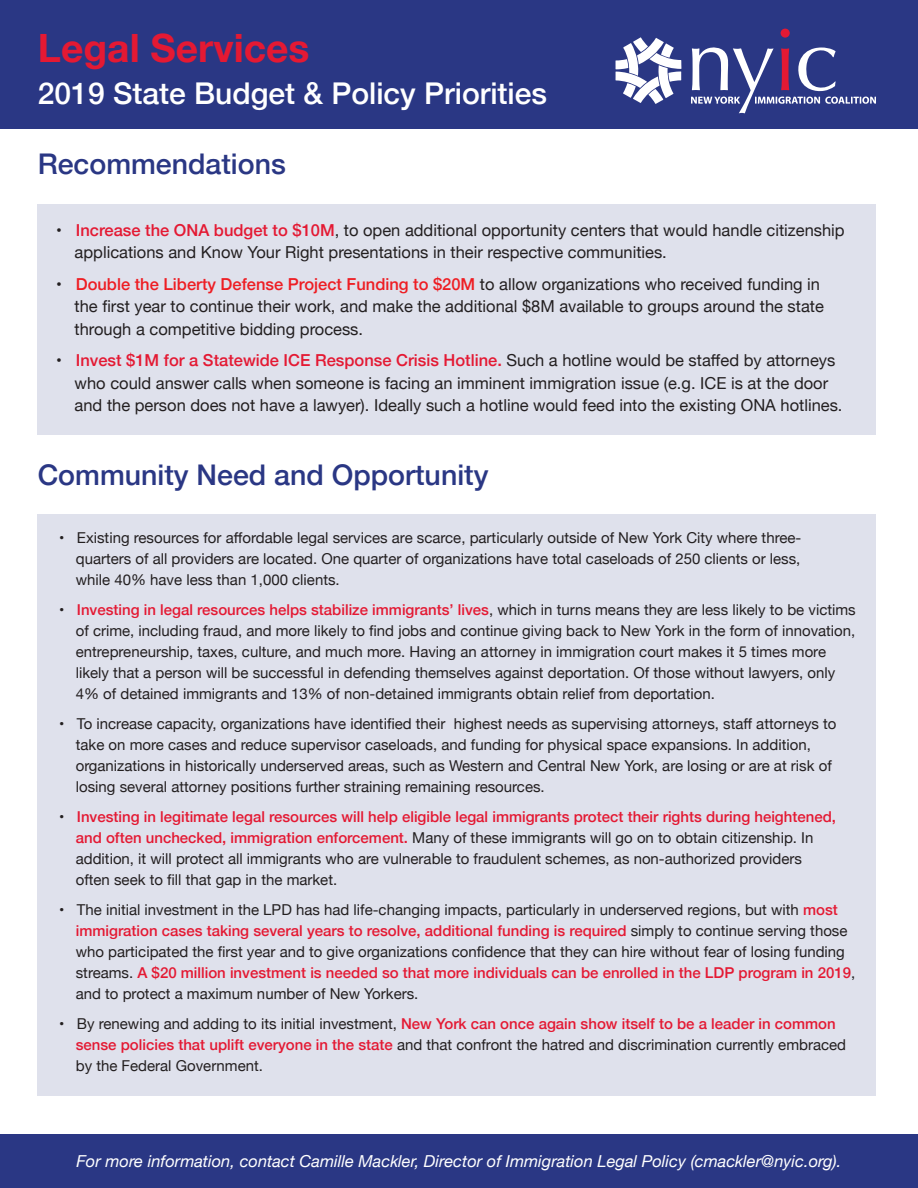
<style>
.page{position:relative;width:918px;height:1188px;background:#fff}
.page>*{position:absolute;margin:0;border:0;box-sizing:border-box;transform-origin:0 0}
.t1{font:700 39px "Helvetica Neue";color:#e41933}
.t2{font:500 30px "Helvetica Neue";color:#fff}
.t3{font:500 28.5px "Helvetica Neue";color:#2a3784}
.t4{font:16.5px/22.5px "Helvetica Neue";color:#231f20}
.t5{font:italic 16.5px "Helvetica Neue";color:#fff}
.t6{font:15px/21px "Helvetica Neue";color:#231f20}
.s1{font-weight:700}
.s2{font-weight:500;color:#e41933}
.s3{font-weight:500;color:#ee1d23}
</style>
<div class="page">
<div style="left:0;top:0;width:918px;height:128px;background:#2a3784"></div>
<svg style="left:616px;top:37px;width:65px;height:67px"></svg>
<div style="left:781px;top:29px;width:9px;height:9px;background:#e41933;border-radius:50%"></div>
<svg style="left:691px;top:47px;width:185px;height:66px"></svg>
<div style="left:0;top:1135px;width:918px;height:53px;background:#2a3784"></div>
<div style="left:38px;top:204px;width:838px;height:230px;background:#dfe1ec"></div>
<div style="left:38px;top:515px;width:838px;height:581px;background:#dfe1ec"></div>
<h1 class="t1" style="left:38px;top:18px;width:273px">Legal Services</h1>
<h2 class="t2" style="left:38px;top:69px;width:511px">2019 State Budget &amp; Policy Priorities</h2>
<h3 class="t3" style="left:38px;top:141px;width:250px">Recommendations</h3>
<p class="t4" style="left:75px;top:220px;width:772px;text-indent:-18px"><span class="s1">•</span> <span class="s2">Increase the ONA budget to $10M</span>, to open additional opportunity centers that would handle citizenship applications and Know Your Right presentations in their respective communities.</p>
<p class="t4" style="left:75px;top:274px;width:751px;text-indent:-18px"><span class="s1">•</span> <span class="s3">Double the Liberty Defense Project Funding to $20M</span> to allow organizations who received funding in the first year to continue their work, and make the additional $8M available to groups around the state through a competitive bidding process.</p>
<p class="t4" style="left:75px;top:350px;width:769px;text-indent:-18px"><span class="s1">•</span> <span class="s2">Invest $1M for a Statewide ICE Response Crisis Hotline.</span> Such a hotline would be staffed by attorneys who could answer calls when someone is facing an imminent immigration issue (e.g. ICE is at the door and the person does not have a lawyer). Ideally such a hotline would feed into the existing ONA hotlines.</p>
<h3 class="t3" style="left:38px;top:452px;width:452px">Community Need and Opportunity</h3>
<p class="t6" style="left:76px;top:528px;width:727px;text-align:justify;text-indent:-17px"><span class="s1">•</span> Existing resources for affordable legal services are scarce, particularly outside of New York City where three&shy;quarters of all providers are located. One quarter of organizations have total caseloads of 250 clients or less, while 40% have less than 1,000 clients.</p>
<p class="t6" style="left:76px;top:600px;width:781px;text-indent:-17px"><span class="s1">•</span> <span class="s2">Investing in legal resources helps stabilize immigrants’ lives</span>, which in turns means they are less likely to be victims of crime, including fraud, and more likely to find jobs and continue giving back to New York in the form of innovation, entrepreneurship, taxes, culture, and much more. Having an attorney in immigration court makes it 5 times more likely that a person will be successful in defending themselves against deportation. Of those without lawyers, only 4% of detained immigrants and 13% of non-detained immigrants obtain relief from deportation.</p>
<p class="t6" style="left:76px;top:714px;width:762px;text-indent:-17px"><span class="s1">•</span> To increase capacity, organizations have identified their highest needs as supervising attorneys, staff attorneys to take on more cases and reduce supervisor caseloads, and funding for physical space expansions. In addition, organizations in historically underserved areas, such as Western and Central New York, are losing or are at risk of losing several attorney positions further straining remaining resources.</p>
<p class="t6" style="left:76px;top:807px;width:762px;text-indent:-17px"><span class="s1">•</span> <span class="s2">Investing in legitimate legal resources will help eligible legal immigrants protect their rights during heightened, and often unchecked, immigration enforcement.</span> Many of these immigrants will go on to obtain citizenship. In addition, it will protect all immigrants who are vulnerable to fraudulent schemes, as non-authorized providers often seek to fill that gap in the market.</p>
<p class="t6" style="left:76px;top:900px;width:781px;text-indent:-17px"><span class="s1">•</span> The initial investment in the LPD has had life-changing impacts, particularly in underserved regions, but with <span class="s2">most immigration cases taking several years to resolve, additional funding is required</span> simply to continue serving those who participated the first year and to give organizations confidence that they can hire without fear of losing funding streams. <span class="s2">A $20 million investment is needed so that more individuals can be enrolled in the LDP program in 2019</span>, and to protect a maximum number of New Yorkers.</p>
<p class="t6" style="left:76px;top:1014px;width:772px;text-indent:-17px"><span class="s1">•</span> By renewing and adding to its initial investment, <span class="s2">New York can once again show itself to be a leader in common sense policies that uplift everyone in the state</span> and that confront the hatred and discrimination currently embraced by the Federal Government.</p>
<p class="t5" style="left:76px;top:1149px;width:767px">For more information, contact Camille Mackler, Director of Immigration Legal Policy (cmackler@nyic.org).</p>
</div>
